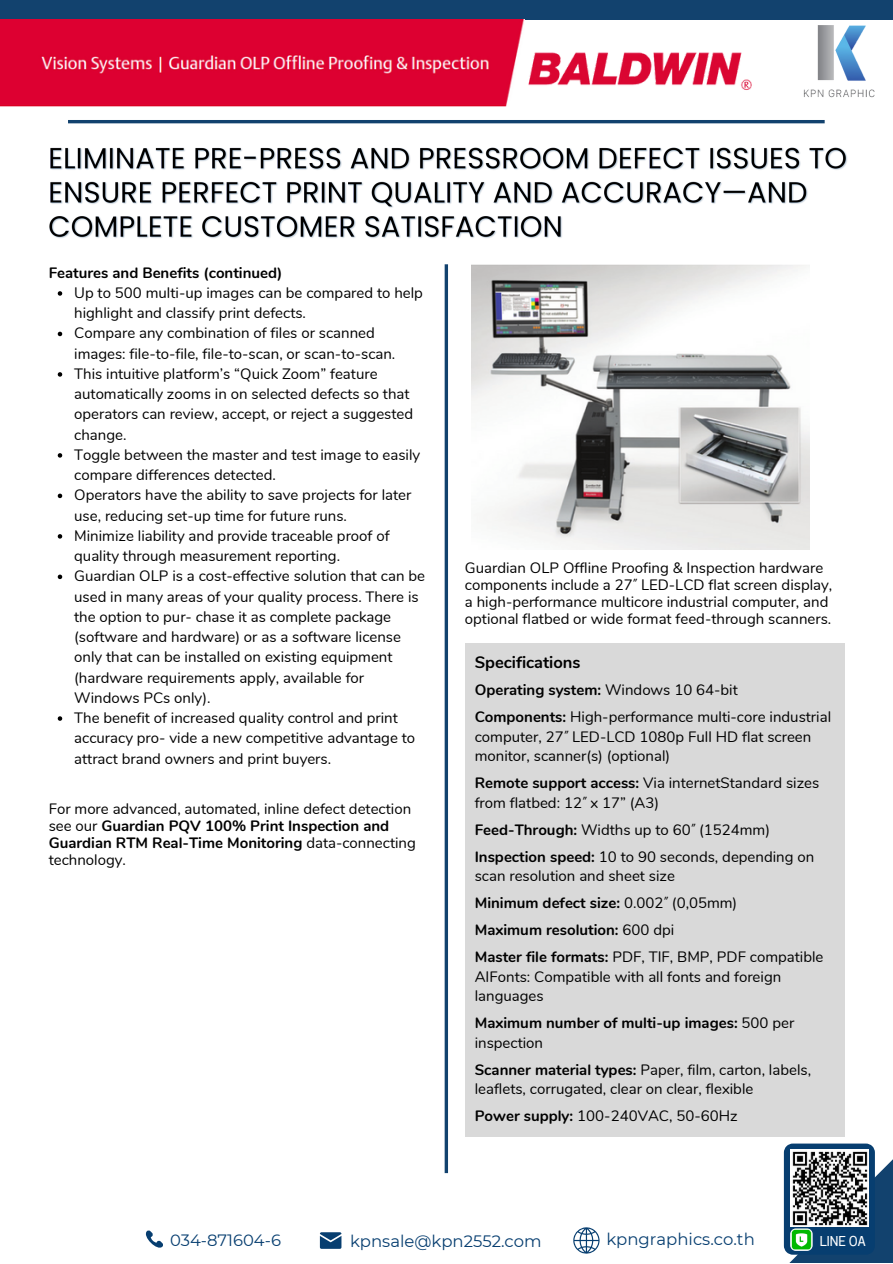
<style>
.page{position:relative;width:893px;height:1264px;background:#fff}
.page>*{position:absolute;margin:0;border:0;box-sizing:border-box;transform-origin:0 0}
.t1{font:16.5px "Montserrat";color:#073e70}
.t2{font:700 16.5px "Nunito";color:#000}
.t3{font:16.35px "Montserrat";color:#073e70}
.t4{font:15px/20.2px "Nunito";color:#000}
.t5{font:700 15px/19.5px "Nunito";color:#000}
.t6{font:14.25px "Anantason Wd 75";color:#fff}
.s1{font-weight:700}
.s2{font-weight:400}
</style>
<div class="page">
<hr style="left:68px;top:120px;width:756px;height:3px;background:#12426e">
<div style="left:0;top:0;width:892px;height:20px;background:#12426e"></div>
<svg style="left:756px;top:1121px;width:136px;height:141px"></svg>
<img style="left:528px;top:52px;width:224px;height:38px">
<img style="left:803px;top:25px;width:72px;height:73px">
<svg style="left:783px;top:1143px;width:91px;height:111px"></svg>
<svg style="left:145px;top:1230px;width:18px;height:18px"></svg>
<svg style="left:320px;top:1232px;width:21px;height:16px"></svg>
<svg style="left:573px;top:1227px;width:26px;height:27px"></svg>
<svg style="left:444px;top:264px;width:4px;height:909px;background:#396185"></svg>
<img style="left:0;top:20px;width:525px;height:86px">
<img style="left:471px;top:264px;width:338px;height:286px">
<img style="left:49px;top:147px;width:799px;height:91px">
<svg style="left:58px;top:291px;width:4px;height:5px"></svg>
<svg style="left:58px;top:332px;width:4px;height:4px"></svg>
<svg style="left:58px;top:372px;width:4px;height:4px"></svg>
<svg style="left:58px;top:453px;width:4px;height:4px"></svg>
<svg style="left:58px;top:493px;width:4px;height:5px"></svg>
<svg style="left:58px;top:534px;width:4px;height:4px"></svg>
<svg style="left:58px;top:574px;width:4px;height:5px"></svg>
<svg style="left:58px;top:716px;width:4px;height:4px"></svg>
<div style="left:465px;top:643px;width:379px;height:493px;background:#d9d9d9"></div>
<p class="t5" style="left:49px;top:263px;width:235px">Features and Benefits (continued)</p>
<p class="t4" style="left:74px;top:283px;width:350px">Up to 500 multi-up images can be compared to help highlight and classify print defects.</p>
<p class="t4" style="left:74px;top:323px;width:322px">Compare any combination of files or scanned images: file-to-file, file-to-scan, or scan-to-scan.</p>
<p class="t4" style="left:74px;top:364px;width:340px">This intuitive platform’s “Quick Zoom” feature automatically zooms in on selected defects so that operators can review, accept, or reject a suggested change.</p>
<p class="t4" style="left:74px;top:445px;width:347px">Toggle between the master and test image to easily compare differences detected.</p>
<p class="t4" style="left:74px;top:485px;width:339px">Operators have the ability to save projects for later use, reducing set-up time for future runs.</p>
<p class="t4" style="left:74px;top:526px;width:317px">Minimize liability and provide traceable proof of quality through measurement reporting.</p>
<p class="t4" style="left:74px;top:566px;width:352px">Guardian OLP is a cost-effective solution that can be used in many areas of your quality process. There is the option to pur- chase it as complete package (software and hardware) or as a software license only that can be installed on existing equipment (hardware requirements apply, available for Windows PCs only).</p>
<p class="t4" style="left:74px;top:708px;width:342px">The benefit of increased quality control and print accuracy pro- vide a new competitive advantage to attract brand owners and print buyers.</p>
<p class="t4" style="left:49px;top:801px;width:368px;line-height:16.8px">For more advanced, automated, inline defect detection see our <span class="s1">Guardian PQV 100% Print Inspection and Guardian RTM Real-Time Monitoring</span> data-connecting technology.</p>
<p class="t4" style="left:465px;top:560px;width:369px;line-height:16.8px">Guardian OLP Offline Proofing &amp; Inspection hardware components include a 27˝ LED-LCD flat screen display, a high-performance multicore industrial computer, and optional flatbed or wide format feed-through scanners.</p>
<p class="t2" style="left:474px;top:651px;width:107px">Specifications</p>
<p class="t5" style="left:474px;top:680px;width:264px">Operating system: <span class="s2">Windows 10 64-bit</span></p>
<p class="t4" style="left:474px;top:707px;width:358px;line-height:19.5px"><span class="s1">Components:</span> High-performance multi-core industrial computer, 27˝ LED-LCD 1080p Full HD flat screen monitor, scanner(s) (optional)</p>
<p class="t4" style="left:474px;top:773px;width:346px;line-height:19.5px"><span class="s1">Remote support access:</span> Via internetStandard sizes from flatbed: 12˝ x 17” (A3)</p>
<p class="t4" style="left:474px;top:819px;width:297px"><span class="s1">Feed-Through:</span> Widths up to 60˝ (1524mm)</p>
<p class="t4" style="left:474px;top:847px;width:341px;line-height:19.5px"><span class="s1">Inspection speed:</span> 10 to 90 seconds, depending on scan resolution and sheet size</p>
<p class="t5" style="left:474px;top:893px;width:264px">Minimum defect size: <span class="s2">0.002˝ (0,05mm)</span></p>
<p class="t5" style="left:474px;top:920px;width:201px">Maximum resolution: <span class="s2">600 dpi</span></p>
<p class="t4" style="left:474px;top:947px;width:350px;line-height:19.5px"><span class="s1">Master file formats:</span> PDF, TIF, BMP, PDF compatible<br>AIFonts: Compatible with all fonts and foreign languages</p>
<p class="t5" style="left:474px;top:1013px;width:321px">Maximum number of multi-up images: <span class="s2">500 per inspection</span></p>
<p class="t4" style="left:474px;top:1059px;width:338px;line-height:19.5px"><span class="s1">Scanner material types:</span> Paper, film, carton, labels, leaflets, corrugated, clear on clear, flexible</p>
<p class="t4" style="left:474px;top:1106px;width:264px"><span class="s1">Power supply:</span> 100-240VAC, 50-60Hz</p>
<p class="t3" style="left:170px;top:1229px;width:112px">034-871604-6</p>
<p class="t1" style="left:350px;top:1230px;width:193px">kpnsale@kpn2552.com</p>
<p class="t1" style="left:606px;top:1229px;width:150px">kpngraphics.co.th</p>
<p class="t6" style="left:819px;top:1232px;width:47px">LINE OA</p>
</div>
